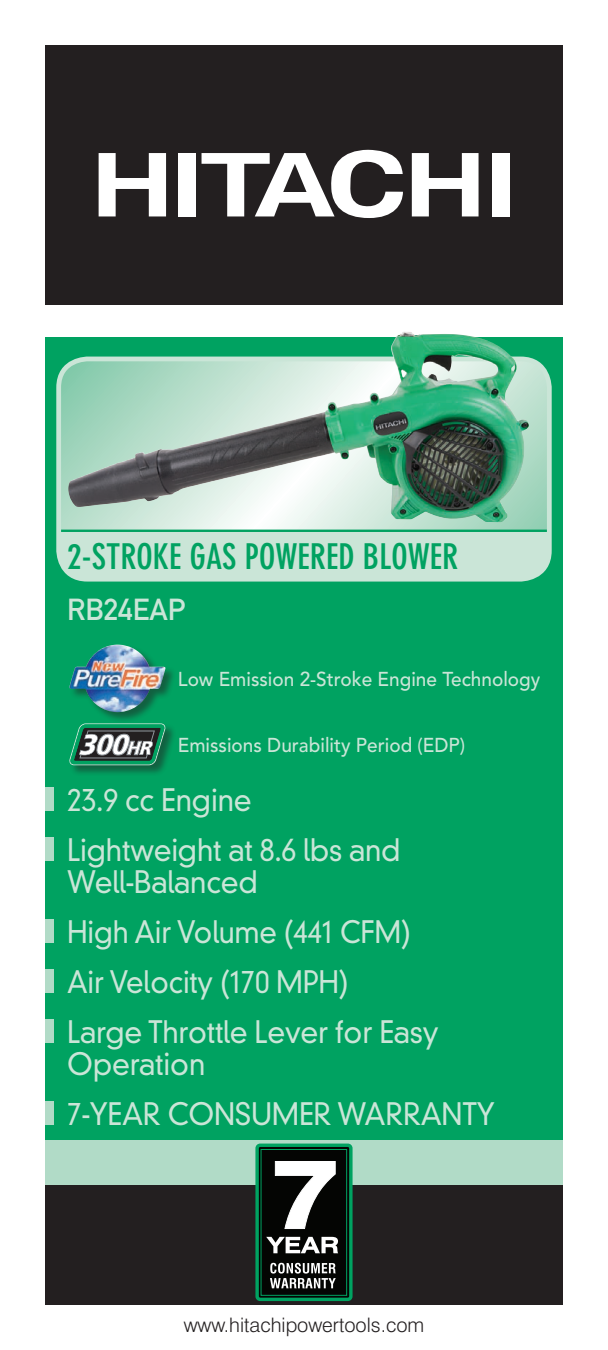
<style>
.page{position:relative;width:608px;height:1350px;background:#fff}
.page>*{position:absolute;margin:0;border:0;box-sizing:border-box;transform-origin:0 0}
.t1{font:700 condensed 35px "DIN Neuzeit Grotesk";color:#00a261}
.t2{font:300 30px/32.5px "DIN Neuzeit Grotesk";letter-spacing:-.01em;color:#cae5d7;scale:.95 1}
.t3{font:300 30px "DIN Neuzeit Grotesk";letter-spacing:-.01em;color:#cae5d7;scale:.93 1}
.t4{font:30px "DIN Mittelschrift";color:#cae5d7}
.t5{font:500 20px "Avenir";color:#cae5d7;scale:.95 1}
.t6{font:300 20px "Swiss 721 BT";color:#231f20}
</style>
<div class="page">
<div style="left:45px;top:338px;width:517px;height:967px;background:#00a261"></div>
<div style="left:45px;top:45px;width:517px;height:260px;background:#231f20"></div>
<svg style="left:99px;top:153px;width:67px;height:63px"></svg>
<svg style="left:411px;top:153px;width:67px;height:63px"></svg>
<div style="left:491px;top:153px;width:18px;height:63px;background:#fff"></div>
<svg style="left:201px;top:150px;width:202px;height:68px"></svg>
<div style="left:178px;top:153px;width:18px;height:63px;background:#fff"></div>
<svg style="left:59px;top:359px;width:490px;height:220px;background:#b6decb"></svg>
<div style="left:59px;top:530px;width:490px;height:49px;background:#cae5d7"></div>
<hr style="left:59px;top:530px;width:490px;height:2px;background:#00a261">
<div style="left:56px;top:357px;width:495px;height:225px;border:5px solid #cae5d7;border-radius:29px"></div>
<div style="left:45px;top:1162px;width:517px;height:143px;background:#231f20"></div>
<div style="left:45px;top:1140px;width:517px;height:45px;background:#b1dbc7"></div>
<svg style="left:255px;top:1143px;width:98px;height:158px;background:#395046"></svg>
<div style="left:69px;top:644px;width:106px;height:79px;background:#231f20;opacity:.5"></div>
<img style="left:69px;top:645px;width:96px;height:67px">
<div style="left:69px;top:723px;width:106px;height:53px;background:#231f20;opacity:.5"></div>
<svg style="left:69px;top:723px;width:96px;height:42px"></svg>
<div style="left:45px;top:1102px;width:8px;height:23px;background:#b1dbc7"></div>
<div style="left:45px;top:969px;width:8px;height:24px;background:#b1dbc7"></div>
<div style="left:45px;top:837px;width:8px;height:24px;background:#b1dbc7"></div>
<div style="left:45px;top:788px;width:8px;height:23px;background:#b1dbc7"></div>
<div style="left:45px;top:1019px;width:8px;height:24px;background:#b1dbc7"></div>
<div style="left:45px;top:920px;width:8px;height:23px;background:#b1dbc7"></div>
<img style="left:68px;top:334px;width:456px;height:188px">
<p class="t1" style="left:67px;top:536px;width:392px">2-STROKE GAS POWERED BLOWER</p>
<p class="t4" style="left:67px;top:592px;width:120px">RB24EAP</p>
<p class="t5" style="left:178px;top:668px;width:383px">Low Emission 2-Stroke Engine Technology</p>
<p class="t5" style="left:178px;top:734px;width:304px">Emissions Durability Period (EDP)</p>
<p class="t2" style="left:67px;top:783px;width:196px">23.9 cc Engine</p>
<p class="t2" style="left:67px;top:833px;width:352px">Lightweight at 8.6 lbs and<br>Well-Balanced</p>
<p class="t3" style="left:67px;top:914px;width:371px">High Air Volume (441 CFM)</p>
<p class="t3" style="left:67px;top:964px;width:304px">Air Velocity (170 MPH)</p>
<p class="t2" style="left:67px;top:1015px;width:393px">Large Throttle Lever for Easy<br>Operation</p>
<p class="t2" style="left:67px;top:1098px;width:451px">7-YEAR CONSUMER WARRANTY</p>
<p class="t6" style="left:184px;top:1313px;width:242px">www.hitachipowertools.com</p>
</div>
